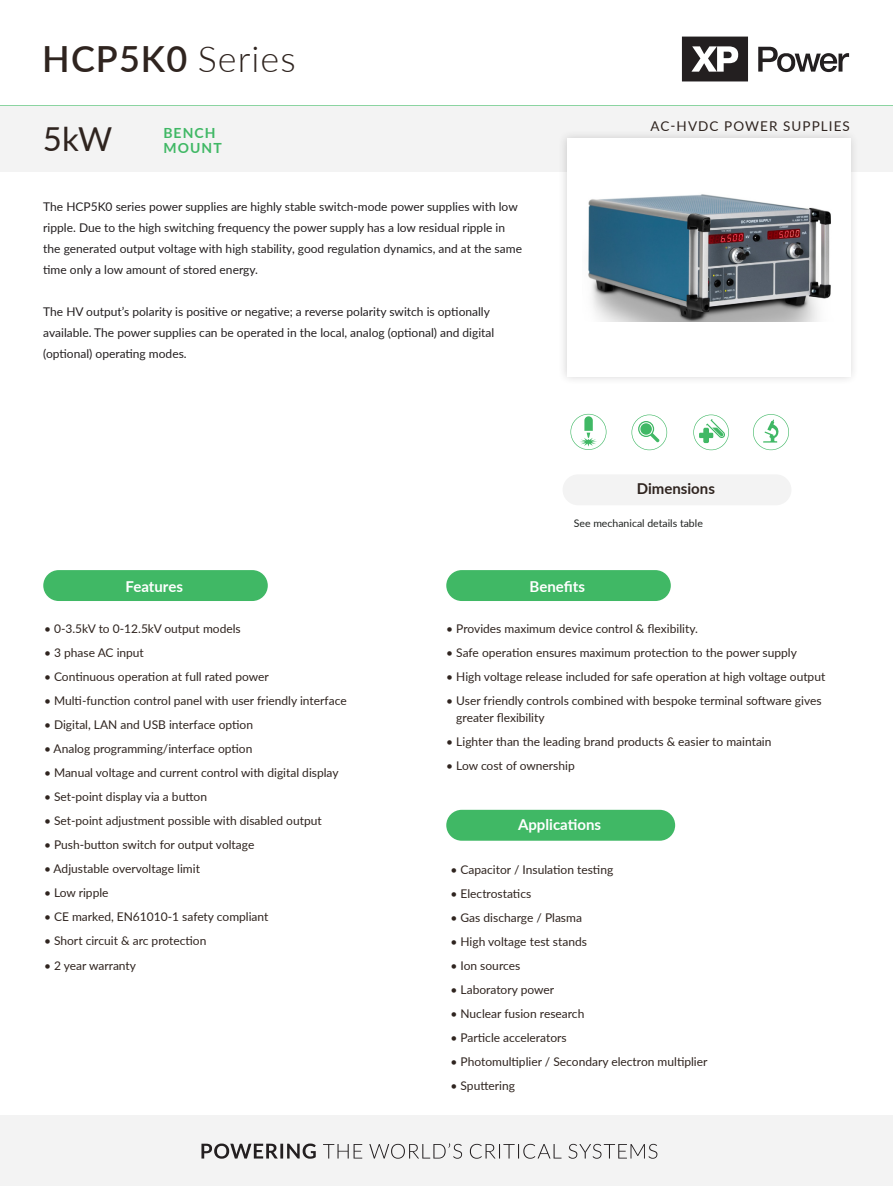
<style>
.page{position:relative;width:893px;height:1187px;background:#fff}
.page>*{position:absolute;margin:0;border:0;box-sizing:border-box;transform-origin:0 0}
.t1{font:600 36px "Lato";letter-spacing:.03em;color:#2f241f}
.t2{font:33px "Lato";color:#2f241f}
.t3{font:700 15px "Lato";color:#fff}
.t4{font:700 15px "Lato";color:#2f241f}
.t5{font:700 13.95px "Lato";letter-spacing:.08em;color:#40b865}
.t6{font:13.5px "Lato";letter-spacing:.08em;color:#2f241f}
.t7{font:12px/16.5px "Lato";color:#2f241f}
.t8{font:12px/21px "Lato";color:#231f20}
.t9{font:10.5px "Lato";color:#1f2220}
.s1{font-weight:300}
</style>
<div class="page">
<hr style="left:0;top:105px;width:893px;height:1px;background:#40b865">
<div style="left:0;top:106px;width:893px;height:66px;background:#f3f3f3"></div>
<div style="left:0;top:1114px;width:893px;height:71px;background:#f3f3f3"></div>
<div style="left:558px;top:129px;width:301px;height:256px;background:#231f20;opacity:.2"></div>
<div style="left:567px;top:138px;width:283px;height:238px;background:#fff"></div>
<div style="left:43px;top:570px;width:225px;height:31px;background:#40b865;border-radius:15px"></div>
<img style="left:588px;top:194px;width:243px;height:128px">
<div style="left:446px;top:809px;width:229px;height:31px;background:#40b865;border-radius:15px"></div>
<div style="left:563px;top:474px;width:228px;height:31px;background:#f3f3f3;border-radius:15px"></div>
<div style="left:446px;top:570px;width:225px;height:31px;background:#40b865;border-radius:15px"></div>
<svg style="left:753px;top:414px;width:36px;height:36px"></svg>
<svg style="left:693px;top:414px;width:36px;height:36px"></svg>
<svg style="left:631px;top:414px;width:36px;height:36px"></svg>
<div style="left:640px;top:423px;width:12px;height:12px;background:#40b865;border-radius:50%"></div>
<div style="left:639px;top:422px;width:14px;height:13px;border:1px solid #fff;border-radius:50%"></div>
<svg style="left:570px;top:414px;width:36px;height:36px"></svg>
<svg style="left:201px;top:1143px;width:456px;height:15px"></svg>
<svg style="left:682px;top:37px;width:66px;height:44px"></svg>
<svg style="left:758px;top:47px;width:91px;height:25px"></svg>
<p class="t1" style="left:42px;top:32px;width:255px">HCP5K0 <span class="s1">Series</span></p>
<p class="t2" style="left:43px;top:116px;width:71px">5kW</p>
<p class="t5" style="left:163px;top:122px;width:54px">BENCH</p>
<p class="t5" style="left:163px;top:138px;width:60px">MOUNT</p>
<p class="t8" style="left:43px;top:196px;width:480px">The HCP5K0 series power supplies are highly stable switch-mode power supplies with low ripple. Due to the high switching frequency the power supply has a low residual ripple in the generated output voltage with high stability, good regulation dynamics, and at the same time only a low amount of stored energy.</p>
<p class="t8" style="left:43px;top:301px;width:453px">The HV output’s polarity is positive or negative; a reverse polarity switch is optionally available. The power supplies can be operated in the local, analog (optional) and digital (optional) operating modes.</p>
<p class="t6" style="left:650px;top:116px;width:201px">AC-HVDC POWER SUPPLIES</p>
<p class="t3" style="left:126px;top:575px;width:59px">Features</p>
<p class="t4" style="left:637px;top:478px;width:80px">Dimensions</p>
<p class="t9" style="left:574px;top:515px;width:130px">See mechanical details table</p>
<p class="t3" style="left:530px;top:575px;width:57px">Benefits</p>
<p class="t7" style="left:44px;top:620px;width:198px">• 0-3.5kV to 0-12.5kV output models</p>
<p class="t7" style="left:44px;top:644px;width:101px">• 3 phase AC input</p>
<p class="t7" style="left:44px;top:668px;width:226px">• Continuous operation at full rated power</p>
<p class="t7" style="left:44px;top:692px;width:304px">• Multi-function control panel with user friendly interface</p>
<p class="t7" style="left:44px;top:716px;width:211px">• Digital, LAN and USB interface option</p>
<p class="t7" style="left:44px;top:740px;width:210px">• Analog programming/interface option</p>
<p class="t7" style="left:44px;top:764px;width:296px">• Manual voltage and current control with digital display</p>
<p class="t7" style="left:44px;top:788px;width:165px">• Set-point display via a button</p>
<p class="t7" style="left:44px;top:812px;width:279px">• Set-point adjustment possible with disabled output</p>
<p class="t7" style="left:44px;top:836px;width:212px">• Push-button switch for output voltage</p>
<p class="t7" style="left:44px;top:860px;width:157px">• Adjustable overvoltage limit</p>
<p class="t7" style="left:44px;top:884px;width:66px">• Low ripple</p>
<p class="t7" style="left:44px;top:908px;width:226px">• CE marked, EN61010-1 safety compliant</p>
<p class="t7" style="left:44px;top:932px;width:164px">• Short circuit &amp; arc protection</p>
<p class="t7" style="left:44px;top:956px;width:94px">• 2 year warranty</p>
<p class="t7" style="left:446px;top:620px;width:253px">• Provides maximum device control &amp; flexibility.</p>
<p class="t7" style="left:446px;top:644px;width:352px">• Safe operation ensures maximum protection to the power supply</p>
<p class="t7" style="left:446px;top:668px;width:381px">• High voltage release included for safe operation at high voltage output</p>
<p class="t7" style="left:456px;top:692px;width:367px;text-indent:-10px">• User friendly controls combined with bespoke terminal software gives greater flexibility</p>
<p class="t7" style="left:446px;top:732px;width:327px">• Lighter than the leading brand products &amp; easier to maintain</p>
<p class="t7" style="left:446px;top:756px;width:130px">• Low cost of ownership</p>
<p class="t3" style="left:518px;top:813px;width:85px">Applications</p>
<p class="t7" style="left:450px;top:860px;width:164px">• Capacitor / Insulation testing</p>
<p class="t7" style="left:450px;top:884px;width:82px">• Electrostatics</p>
<p class="t7" style="left:450px;top:908px;width:133px">• Gas discharge / Plasma</p>
<p class="t7" style="left:450px;top:932px;width:138px">• High voltage test stands</p>
<p class="t7" style="left:450px;top:956px;width:71px">• Ion sources</p>
<p class="t7" style="left:450px;top:980px;width:105px">• Laboratory power</p>
<p class="t7" style="left:450px;top:1004px;width:135px">• Nuclear fusion research</p>
<p class="t7" style="left:450px;top:1028px;width:118px">• Particle accelerators</p>
<p class="t7" style="left:450px;top:1052px;width:258px">• Photomultiplier / Secondary electron multiplier</p>
<p class="t7" style="left:450px;top:1076px;width:66px">• Sputtering</p>
</div>
